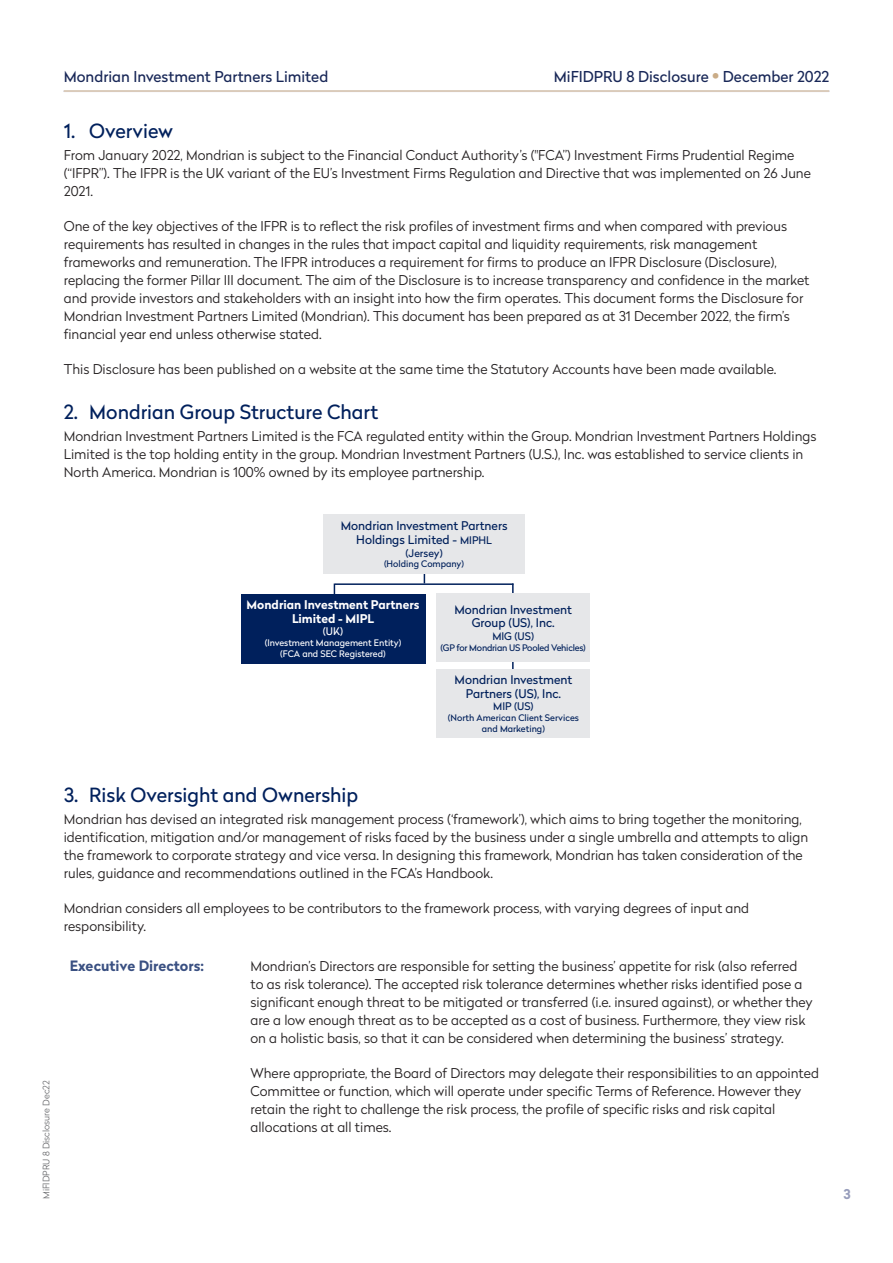
<style>
.page{position:relative;width:893px;height:1263px;background:#fff}
.page>*{position:absolute;margin:0;border:0;box-sizing:border-box;transform-origin:0 0}
.t1{font:19.5px "Radikal";color:#00205c}
.t2{font:15px "Radikal";color:#182757}
.Subheading{font:700 14.25px "Radikal";color:#3a5082}
.Bodytext{font:300 13.5px/18px "Radikal";color:#231f20}
.t3{font:700 13.5px "Radikal";color:#979dbb}
.t4{font:12px/13.5px "Radikal";color:#00205b;text-align:center}
.t5{font:700 12px/13.5px "Radikal";color:#fff;text-align:center}
.t6{font:10.5px "Radikal";color:#00205b}
.t7{font:10.5px "Radikal";color:#fff}
.t8{font:9px/10.8px "Radikal";color:#00205b;text-align:center}
.t9{font:9px "Radikal";color:#fff}
.t10{font:9px "Radikal";letter-spacing:-.025em;color:#00205b}
.t11{font:300 9px "Radikal";color:#6c6d70}
.s1{font-weight:700;font-size:24px;color:#caac87}
.s2{font-size:10.5px}
</style>
<div class="page">
<hr style="left:64px;top:90px;width:765px;height:2px;background:#e1d0bb">
<hr style="left:335px;top:583px;width:178px;height:2px;background:#00205b">
<hr style="left:512px;top:583px;width:2px;height:123px;background:#00205b">
<hr style="left:334px;top:583px;width:1px;height:75px;background:#00205b">
<div style="left:437px;top:593px;width:153px;height:69px;background:#e6e7e9"></div>
<div style="left:241px;top:594px;width:184px;height:69px;background:#00205c"></div>
<div style="left:324px;top:514px;width:201px;height:60px;background:#e6e7e9"></div>
<div style="left:437px;top:669px;width:153px;height:68px;background:#e6e7e9"></div>
<p class="t2" style="left:64px;top:66px;width:266px">Mondrian Investment Partners Limited</p>
<p class="t2" style="left:554px;top:66px;width:277px">MiFIDPRU 8 Disclosure <span class="s1">•</span> December 2022</p>
<p class="t1" style="left:64px;top:117px;width:111px">1. Overview</p>
<p class="Bodytext" style="left:64px;top:146px;width:749px">From January 2022, Mondrian is subject to the Financial Conduct Authority’s ("FCA”) Investment Firms Prudential Regime (“IFPR”). The IFPR is the UK variant of the EU’s Investment Firms Regulation and Directive that was implemented on 26 June<br>2021.</p>
<p class="Bodytext" style="left:64px;top:217px;width:747px">One of the key objectives of the IFPR is to reflect the risk profiles of investment firms and when compared with previous requirements has resulted in changes in the rules that impact capital and liquidity requirements, risk management frameworks and remuneration. The IFPR introduces a requirement for firms to produce an IFPR Disclosure (Disclosure), replacing the former Pillar III document. The aim of the Disclosure is to increase transparency and confidence in the market and provide investors and stakeholders with an insight into how the firm operates. This document forms the Disclosure for Mondrian Investment Partners Limited (Mondrian). This document has been prepared as at 31 December 2022, the firm’s financial year end unless otherwise stated.</p>
<p class="Bodytext" style="left:64px;top:360px;width:714px">This Disclosure has been published on a website at the same time the Statutory Accounts have been made available.</p>
<p class="t1" style="left:64px;top:398px;width:316px">2. Mondrian Group Structure Chart</p>
<p class="Bodytext" style="left:64px;top:427px;width:754px">Mondrian Investment Partners Limited is the FCA regulated entity within the Group. Mondrian Investment Partners Holdings<br>Limited is the top holding entity in the group. Mondrian Investment Partners (U.S.), Inc. was established to service clients in<br>North America. Mondrian is 100% owned by its employee partnership.</p>
<p class="t4" style="left:341px;top:519px;width:168px">Mondrian Investment Partners<br>Holdings Limited - <span class="s2">MIPHL</span></p>
<p class="t6" style="left:405px;top:545px;width:39px">(Jersey)</p>
<p class="t8" style="left:384px;top:558px;width:82px">(Holding Company)</p>
<p class="t5" style="left:247px;top:597px;width:174px">Mondrian Investment Partners<br>Limited - MIPL</p>
<p class="t7" style="left:323px;top:624px;width:22px">(UK)</p>
<p class="t9" style="left:265px;top:636px;width:138px">(Investment Management Entity)</p>
<p class="t9" style="left:280px;top:647px;width:107px">(FCA and SEC Registered)</p>
<p class="t4" style="left:454px;top:602px;width:119px">Mondrian Investment<br>Group (US), Inc.</p>
<p class="t6" style="left:492px;top:628px;width:43px">MIG (US)</p>
<p class="t10" style="left:440px;top:641px;width:147px">(GP for Mondrian US Pooled Vehicles)</p>
<p class="t4" style="left:455px;top:672px;width:119px">Mondrian Investment<br>Partners (US), Inc.</p>
<p class="t6" style="left:493px;top:699px;width:42px">MIP (US)</p>
<p class="t8" style="left:448px;top:712px;width:132px">(North American Client Services and Marketing)</p>
<p class="t11" style="left:40px;top:1199px;width:120px;rotate:-90deg">MiFIDPRU 8 Disclosure Dec22</p>
<p class="t1" style="left:64px;top:781px;width:296px">3. Risk Oversight and Ownership</p>
<p class="Bodytext" style="left:64px;top:810px;width:746px">Mondrian has devised an integrated risk management process (‘framework’), which aims to bring together the monitoring, identification, mitigation and/or management of risks faced by the business under a single umbrella and attempts to align the framework to corporate strategy and vice versa. In designing this framework, Mondrian has taken consideration of the rules, guidance and recommendations outlined in the FCA’s Handbook.</p>
<p class="Bodytext" style="left:64px;top:899px;width:687px">Mondrian considers all employees to be contributors to the framework process, with varying degrees of input and responsibility.</p>
<p class="Subheading" style="left:70px;top:956px;width:136px">Executive Directors:</p>
<p class="Bodytext" style="left:250px;top:956px;width:564px">Mondrian’s Directors are responsible for setting the business’ appetite for risk (also referred to as risk tolerance). The accepted risk tolerance determines whether risks identified pose a significant enough threat to be mitigated or transferred (i.e. insured against), or whether they are a low enough threat as to be accepted as a cost of business. Furthermore, they view risk on a holistic basis, so that it can be considered when determining the business’ strategy.</p>
<p class="Bodytext" style="left:250px;top:1063px;width:570px">Where appropriate, the Board of Directors may delegate their responsibilities to an appointed Committee or function, which will operate under specific Terms of Reference. However they retain the right to challenge the risk process, the profile of specific risks and risk capital allocations at all times.</p>
<p class="t3" style="left:843px;top:1184px;width:9px">3</p>
</div>
